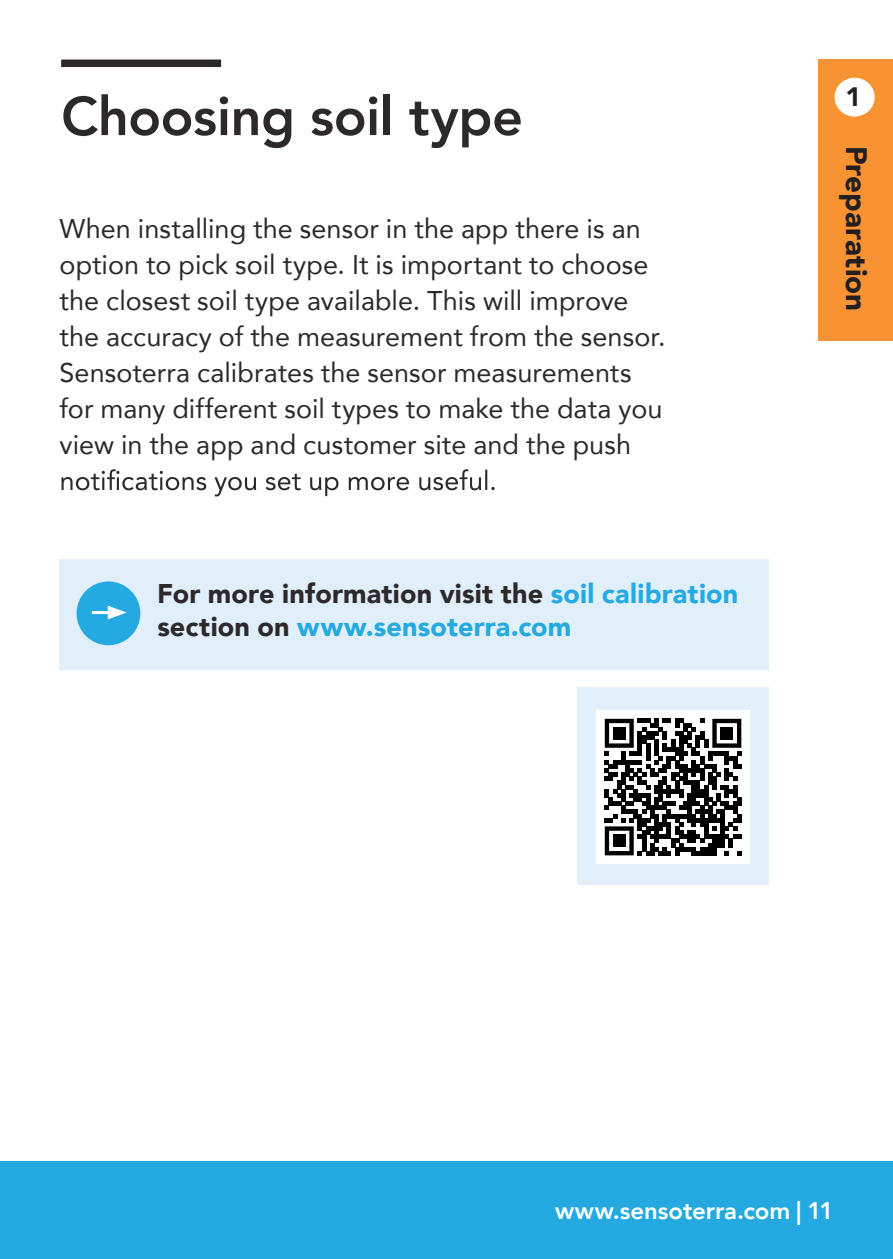
<style>
.page{position:relative;width:893px;height:1259px;background:#fff}
.page>*{position:absolute;margin:0;border:0;box-sizing:border-box;transform-origin:0 0}
.t1{font:800 54px "Avenir";letter-spacing:-.01em;color:#2d292a}
.t2{font:900 29.4px "Avenir";color:#231f20}
.t3{font:27px/36px "Avenir";color:#2d292a}
.t4{font:900 27px/33px "Avenir";letter-spacing:.005em;color:#2d292a}
.t5{font:900 26.7px "Avenir";color:#231f20}
.t6{font:800 24px "Avenir";letter-spacing:-.005em;color:#fff}
.s1{color:#24aae1}
</style>
<div class="page">
<div style="left:818px;top:60px;width:75px;height:281px;background:#f79332"></div>
<div style="left:834px;top:78px;width:41px;height:39px;background:#fff;border-radius:50%"></div>
<div style="left:60px;top:559px;width:709px;height:111px;background:#e0eff9"></div>
<div style="left:77px;top:581px;width:63px;height:64px;background:#24aae1;border-radius:50%"></div>
<hr style="left:92px;top:611px;width:21px;height:3px;background:#fff">
<svg style="left:108px;top:605px;width:19px;height:14px"></svg>
<div style="left:61px;top:60px;width:160px;height:7px;background:#2d292a"></div>
<svg style="left:61px;top:469px;width:434px;height:27px"></svg>
<div style="left:0;top:1161px;width:893px;height:98px;background:#24aae1"></div>
<div style="left:577px;top:687px;width:192px;height:197px;background:#e0eff9"></div>
<div style="left:596px;top:710px;width:154px;height:153px;background:#fff"></div>
<svg style="left:605px;top:719px;width:136px;height:136px"></svg>
<div style="left:613px;top:727px;width:12px;height:12px;background:#000001"></div>
<div style="left:721px;top:727px;width:12px;height:12px;background:#000001"></div>
<div style="left:613px;top:834px;width:12px;height:13px;background:#000001"></div>
<h1 class="t1" style="left:61px;top:74px;width:463px">Choosing soil type</h1>
<p class="t3" style="left:60px;top:210px;width:608px">When installing the sensor in the app there is an option to pick soil type. It is important to choose the closest soil type available. This will improve the accuracy of the measurement from the sensor.<br>Sensoterra calibrates the sensor measurements for many different soil types to make the data you view in the app and customer site and the push</p>
<p class="t4" style="left:157px;top:577px;width:583px">For more information visit the <span class="s1">soil calibration </span>section on <span class="s1">www.sensoterra.com</span></p>
<p class="t5" style="left:846px;top:74px;width:17px">1</p>
<p class="t2" style="left:882px;top:146px;width:167px;rotate:90deg">Preparation</p>
<p class="t6" style="left:555px;top:1192px;width:280px">www.sensoterra.com | 11</p>
</div>
